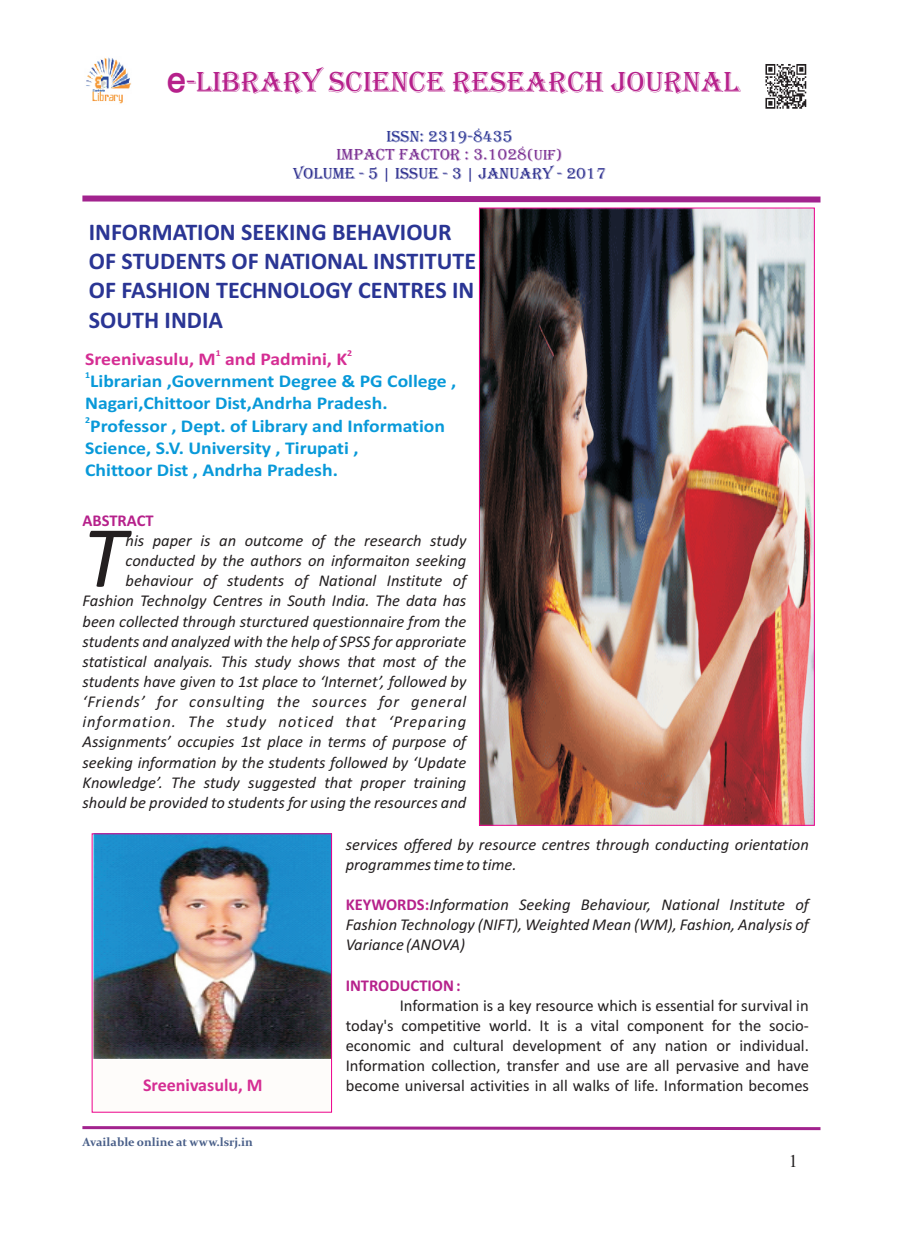
<style>
.page{position:relative;width:898px;height:1242px;background:#fff}
.page>*{position:absolute;margin:0;border:0;box-sizing:border-box;transform-origin:0 0}
.t1{font:italic 88.2px "Calibri";color:#231f20}
.t2{font:30px "Algerian";color:#b6218b}
.t3{font:700 24px/29.2px "Calibri";color:#2a3594}
.t4{font:700 18px/21.9px "Calibri";color:#0899d9;scale:1.09 1}
.t5{font:700 18px "Calibri";color:#d52d93;scale:1.09 1}
.t6{font:700 18px "Calibri";color:#d52d93}
.t7{font:18px "Times New Roman";color:#231f20}
.t8{font:italic 16.5px/20.1px "Calibri";color:#231f20}
.t9{font:16.5px/20.1px "Calibri";color:#231f20;text-align:justify}
.t10{font:16.5px/18.3px "Algerian";color:#792e92;text-align:center}
.t11{font:16.5px "Algerian";color:#2e308f}
.t12{font:700 16.5px "Calibri";color:#b6218b}
.t13{font:700 12px "Constantia";color:#485e88}
.t14{font:700 9px "Calibri";color:#d52d93;scale:1.09 1}
.t15{font:700 9px "Calibri";color:#0899d9;scale:1.09 1}
.s1{font-family:"Amar Bangla";font-weight:700;font-size:36px}
.s2{color:#2c3695}
.s3{font-size:15px}
.s4{font-weight:700;font-style:normal;color:#b6218b}
</style>
<div class="page">
<svg style="left:82px;top:195px;width:739px;height:8px;background:#b95aaa"></svg>
<svg style="left:82px;top:1126px;width:739px;height:5px"></svg>
<img style="left:765px;top:64px;width:42px;height:45px">
<img style="left:481px;top:210px;width:331px;height:613px">
<div style="left:92px;top:834px;width:239px;height:278px;background:#fefcfa"></div>
<img style="left:94px;top:835px;width:235px;height:224px">
<img style="left:86px;top:57px;width:45px;height:47px">
<h2 class="t2" style="left:167px;top:65px;width:574px"><span class="s1">e</span>-LIBRARY SCIENCE RESEARCH JOURNAL</h2>
<p class="t10" style="left:336px;top:127px;width:227px"><span class="s2">ISSN: 2319-8435<br></span>IMPACT FACTOR : 3.1028<span class="s3">(UIF)</span></p>
<p class="t11" style="left:293px;top:164px;width:314px">VOLUME - 5 | ISSUE - 3 | JANUARY - 2017</p>
<h3 class="t3" style="left:89px;top:219px;width:388px">INFORMATION SEEKING BEHAVIOUR<br>OF STUDENTS OF NATIONAL INSTITUTE<br>OF FASHION TECHNOLOGY CENTRES IN<br>SOUTH INDIA</h3>
<p class="t14" style="left:216px;top:349px;width:6px">1</p>
<p class="t14" style="left:347px;top:349px;width:6px">2</p>
<p class="t5" style="left:85px;top:351px;width:242px">Sreenivasulu, M and Padmini, K</p>
<p class="t15" style="left:85px;top:371px;width:6px">1</p>
<p class="t4" style="left:85px;top:372px;width:342px">Librarian ,Government Degree &amp; PG College ,<br>Nagari,Chittoor Dist,Andrha Pradesh.</p>
<p class="t15" style="left:85px;top:416px;width:6px">2</p>
<p class="t4" style="left:85px;top:416px;width:331px">Professor , Dept. of Library and Information<br>Science, S.V. University , Tirupati ,<br>Chittoor Dist , Andrha Pradesh.</p>
<p class="t12" style="left:82px;top:513px;width:73px">ABSTRACT</p>
<p class="t8" style="left:125px;top:532px;width:342px">his paper is an outcome of the research study</p>
<h1 class="t1" style="left:82px;top:520px;width:44px">T</h1>
<p class="t8" style="left:82px;top:552px;width:385px;text-align:right">conducted by the authors on informaiton seeking behaviour of students of National Institute of Fashion Technolgy Centres in South India. The data has been collected through sturctured questionnaire from the students and analyzed with the help of SPSS for approriate statistical analyais. This study shows that most of the students have given to 1st place to ‘Internet’, followed by ‘Friends’ for consulting the sources for general information. The study noticed that ‘Preparing Assignments’ occupies 1st place in terms of purpose of seeking information by the students followed by ‘Update Knowledge’. The study suggested that proper training should be provided to students for using the resources and</p>
<p class="t8" style="left:345px;top:835px;width:464px">services offered by resource centres through conducting orientation programmes time to time.</p>
<p class="t8" style="left:345px;top:896px;width:464px"><span class="s4">KEYWORDS:</span>Information Seeking Behaviour, National Institute of</p>
<p class="t8" style="left:345px;top:916px;width:464px">Fashion Technology (NIFT), Weighted Mean (WM), Fashion, Analysis of<br>Variance (ANOVA)</p>
<p class="t6" style="left:143px;top:1077px;width:121px">Sreenivasulu, M</p>
<p class="t13" style="left:82px;top:1137px;width:172px">Available online at www.lsrj.in</p>
<p class="t12" style="left:345px;top:978px;width:117px">INTRODUCTION :</p>
<p class="t9" style="left:345px;top:996px;width:464px;text-indent:54px">Information is a key resource which is essential for survival in today's competitive world. It is a vital component for the socio&shy;economic and cultural development of any nation or individual.<br>Information collection, transfer and use are all pervasive and have become universal activities in all walks of life. Information becomes</p>
<p class="t7" style="left:788px;top:1154px;width:10px">1</p>
</div>
